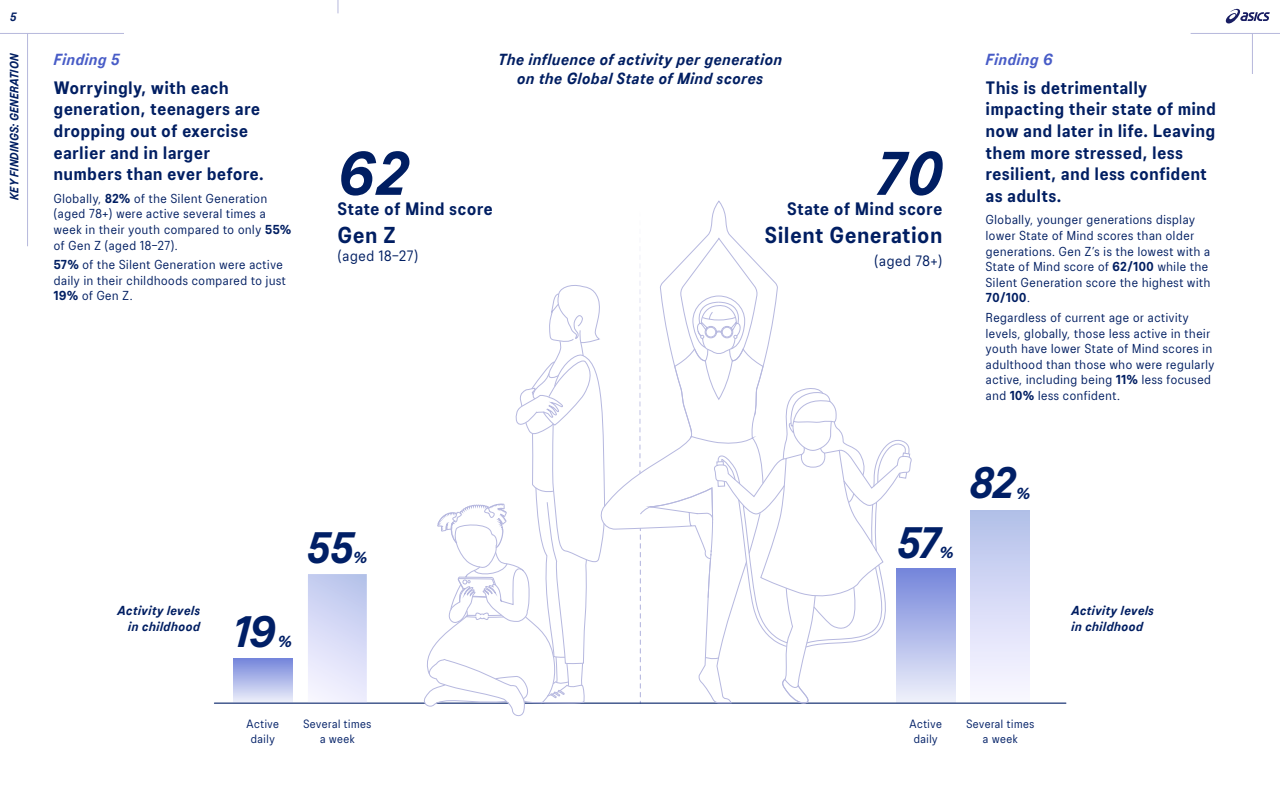
<style>
.page{position:relative;width:1280px;height:800px;background:#fff}
.page>*{position:absolute;margin:0;border:0;box-sizing:border-box;transform-origin:0 0}
.t1{font:italic 700 61.4px "ASICS Font 3.0";color:#001e62}
.t2{font:italic 700 44px "ASICS Font 3.0";color:#001f66}
.t3{font:700 23px "ASICS Font 3.0";letter-spacing:.05em;color:#001e62}
.t4{font:700 18px/21.6px "ASICS Font 3.0";letter-spacing:.05em;color:#001e62}
.t5{font:italic 700 16px/19.2px "ASICS Font 3.0";letter-spacing:.05em;color:#001e62;text-align:center}
.t6{font:italic 700 16px "ASICS Font 3.0";letter-spacing:.05em;color:#485cc7}
.t7{font:italic 700 16px "ASICS Font 3.0";color:#001f66}
.t8{font:15px "ASICS Font 3.0";letter-spacing:.05em;color:#001e62}
.t9{font:13px/15.6px "ASICS Font 3.0";letter-spacing:.05em;color:#001e62}
.t10{font:italic 700 13px/15.6px "ASICS Font 3.0";letter-spacing:.05em;color:#001e62;text-align:right}
.t11{font:12px/14.4px "ASICS Font 3.0";letter-spacing:.05em;color:#001f66;text-align:center}
.t12{font:italic 700 12px "ASICS Font 3.0";color:#001e62}
.s1{font-weight:700}
</style>
<div class="page">
<div style="left:896px;top:569px;width:59px;height:134px;background:linear-gradient(to bottom,#7485db,#eff1fb)"></div>
<div style="left:971px;top:510px;width:59px;height:193px;background:linear-gradient(to bottom,#b4c0ea,#fdf9ff)"></div>
<hr style="left:214px;top:703px;width:211px;height:1px;background:#001f66">
<hr style="left:524px;top:703px;width:542px;height:1px;background:#001f66">
<svg style="left:639px;top:206px;width:273px;height:498px"></svg>
<svg style="left:418px;top:285px;width:187px;height:431px"></svg>
<svg style="left:308px;top:574px;width:59px;height:129px;background:#d8dcf6"></svg>
<div style="left:233px;top:658px;width:59px;height:45px;background:linear-gradient(to bottom,#7384da,#eff1fb)"></div>
<svg style="left:1226px;top:9px;width:44px;height:14px"></svg>
<hr style="left:0;top:33px;width:124px;height:1px;background:#b6b8dc">
<hr style="left:27px;top:33px;width:1px;height:213px;background:#b6b8dc">
<hr style="left:1191px;top:33px;width:89px;height:1px;background:#b6b8dc">
<hr style="left:1252px;top:33px;width:1px;height:41px;background:#b6b8dc">
<svg style="left:338px;top:0;width:1px;height:13px"></svg>
<p class="t12" style="left:10px;top:9px;width:8px">5</p>
<p class="t12" style="left:7px;top:200px;width:148px;rotate:-90deg">KEY FINDINGS: GENERATION</p>
<p class="t5" style="left:498px;top:49px;width:285px">The influence of activity per generation on the Global State of Mind scores</p>
<p class="t6" style="left:54px;top:49px;width:67px">Finding 5</p>
<h3 class="t4" style="left:54px;top:76px;width:211px">Worryingly, with each generation, teenagers are dropping out of exercise earlier and in larger numbers than ever before.</h3>
<p class="t9" style="left:54px;top:190px;width:239px">Globally, <span class="s1">82%</span> of the Silent Generation (aged 78+) were active several times a week in their youth compared to only <span class="s1">55% </span>of Gen Z (aged 18–27).</p>
<p class="t9" style="left:54px;top:256px;width:233px"><span class="s1">57%</span> of the Silent Generation were active daily in their childhoods compared to just<br><span class="s1">19%</span> of Gen Z.</p>
<h1 class="t1" style="left:338px;top:134px;width:71px">62</h1>
<h1 class="t1" style="left:876px;top:134px;width:68px">70</h1>
<h3 class="t4" style="left:338px;top:198px;width:156px">State of Mind score</h3>
<h3 class="t3" style="left:338px;top:220px;width:59px">Gen Z</h3>
<p class="t8" style="left:338px;top:246px;width:82px">(aged 18–27)</p>
<h3 class="t4" style="left:788px;top:198px;width:156px">State of Mind score</h3>
<h3 class="t3" style="left:765px;top:220px;width:178px">Silent Generation</h3>
<p class="t8" style="left:875px;top:251px;width:69px">(aged 78+)</p>
<p class="t6" style="left:986px;top:49px;width:68px">Finding 6</p>
<h3 class="t4" style="left:986px;top:76px;width:232px">This is detrimentally impacting their state of mind now and later in life. Leaving them more stressed, less resilient, and less confident as adults.</h3>
<p class="t9" style="left:986px;top:212px;width:226px">Globally, younger generations display lower State of Mind scores than older generations. Gen Z’s is the lowest with a State of Mind score of <span class="s1">62/100</span> while the Silent Generation score the highest with <span class="s1">70/100</span>.</p>
<p class="t9" style="left:986px;top:309px;width:230px">Regardless of current age or activity levels, globally, those less active in their youth have lower State of Mind scores in adulthood than those who were regularly active, including being <span class="s1">11%</span> less focused and <span class="s1">10%</span> less confident.</p>
<h2 class="t2" style="left:307px;top:520px;width:48px">55</h2>
<p class="t7" style="left:353px;top:548px;width:15px">%</p>
<h2 class="t2" style="left:898px;top:515px;width:43px">57</h2>
<p class="t7" style="left:940px;top:543px;width:15px">%</p>
<h2 class="t2" style="left:970px;top:455px;width:46px">82</h2>
<p class="t7" style="left:1016px;top:483px;width:15px">%</p>
<p class="t10" style="left:118px;top:602px;width:84px">Activity levels in childhood</p>
<p class="t10" style="left:1071px;top:602px;width:84px;text-align:left">Activity levels in childhood</p>
<h2 class="t2" style="left:233px;top:603px;width:44px">19</h2>
<p class="t7" style="left:278px;top:631px;width:15px">%</p>
<p class="t11" style="left:247px;top:717px;width:34px">Active daily</p>
<p class="t11" style="left:303px;top:717px;width:69px">Several times a week</p>
<p class="t11" style="left:910px;top:717px;width:34px">Active daily</p>
<p class="t11" style="left:966px;top:717px;width:69px">Several times a week</p>
</div>
